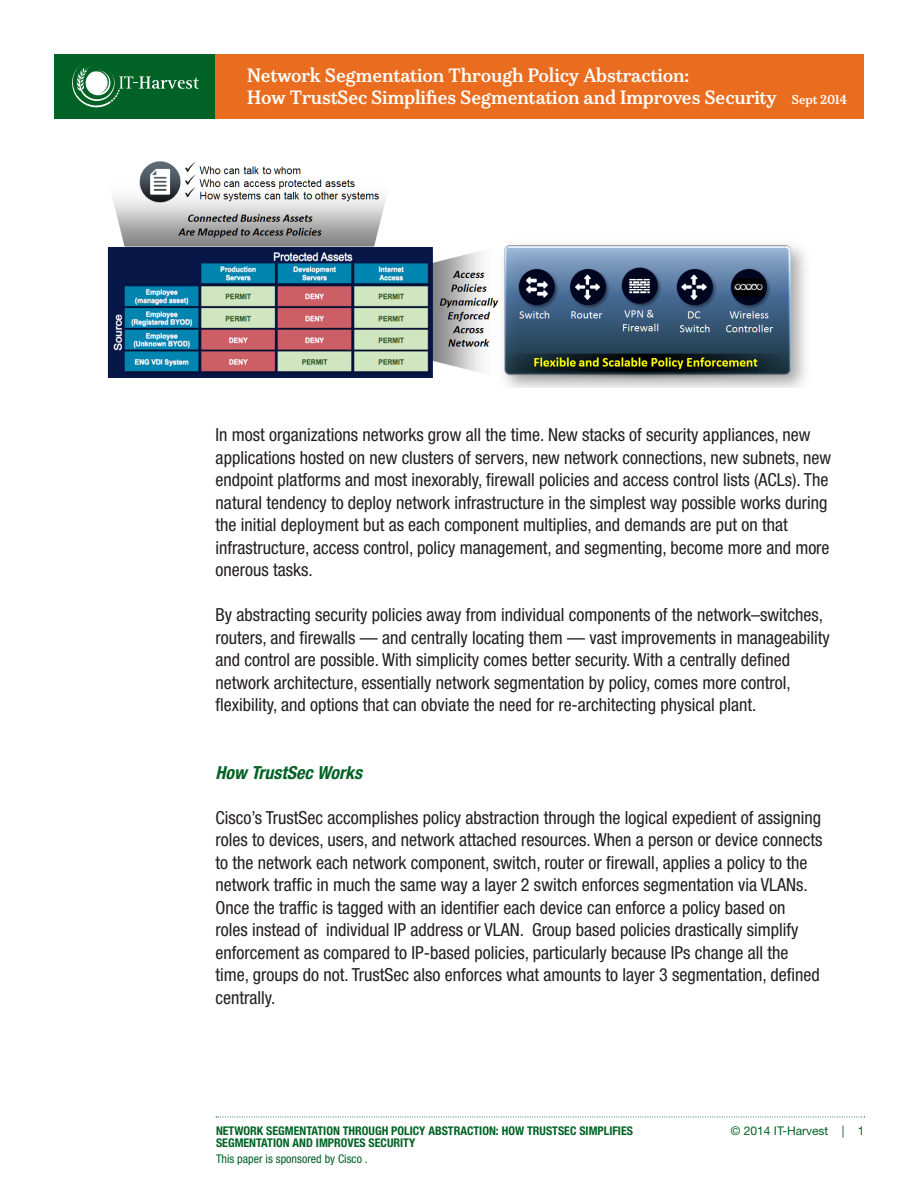
<style>
.page{position:relative;width:918px;height:1188px;background:#fff}
.page>*{position:absolute;margin:0;border:0;box-sizing:border-box;transform-origin:0 0}
.t1{font:condensed 18px/22.5px "Helvetica Neue LT Std";color:#231f20}
.t2{font:700 18px/22.5px "Durant";letter-spacing:-.005em;color:#fff}
.t3{font:italic 700 condensed 18px "Helvetica Neue LT Std";color:#006224}
.t4{font:700 condensed 12px "Helvetica Neue LT Std";color:#006224}
.t5{font:condensed 12px "Helvetica Neue LT Std";color:#006224}
.t6{font:12px "Helvetica Neue LT Std";color:#006224}
.s1{font-size:12px}
</style>
<div class="page">
<div style="left:54px;top:54px;width:162px;height:65px;background:#006224"></div>
<svg style="left:216px;top:1117px;width:649px;height:1px"></svg>
<div style="left:216px;top:54px;width:648px;height:65px;background:#ea6d1f"></div>
<svg style="left:72px;top:66px;width:127px;height:42px"></svg>
<img style="left:107px;top:161px;width:699px;height:226px">
<p class="t2" style="left:247px;top:64px;width:601px">Network Segmentation Through Policy Abstraction:<br>How TrustSec Simplifies Segmentation and Improves Security <span class="s1">Sept 2014</span></p>
<p class="t1" style="left:216px;top:423px;width:617px">In most organizations networks grow all the time. New stacks of security appliances, new applications hosted on new clusters of servers, new network connections, new subnets, new endpoint platforms and most inexorably, firewall policies and access control lists (ACLs). The natural tendency to deploy network infrastructure in the simplest way possible works during the initial deployment but as each component multiplies, and demands are put on that infrastructure, access control, policy management, and segmenting, become more and more onerous tasks.</p>
<p class="t1" style="left:216px;top:603px;width:616px">By abstracting security policies away from individual components of the network–switches, routers, and firewalls — and centrally locating them — vast improvements in manageability and control are possible. With simplicity comes better security. With a centrally defined network architecture, essentially network segmentation by policy, comes more control, flexibility, and options that can obviate the need for re-architecting physical plant.</p>
<p class="t3" style="left:216px;top:761px;width:148px">How TrustSec Works</p>
<p class="t1" style="left:216px;top:806px;width:608px">Cisco’s TrustSec accomplishes policy abstraction through the logical expedient of assigning roles to devices, users, and network attached resources. When a person or device connects to the network each network component, switch, router or firewall, applies a policy to the network traffic in much the same way a layer 2 switch enforces segmentation via VLANs.<br>Once the traffic is tagged with an identifier each device can enforce a policy based on<br>roles instead of individual IP address or VLAN. Group based policies drastically simplify enforcement as compared to IP-based policies, particularly because IPs change all the time, groups do not. TrustSec also enforces what amounts to layer 3 segmentation, defined centrally.</p>
<p class="t4" style="left:216px;top:1123px;width:419px">NETWORK SEGMENTATION THROUGH POLICY ABSTRACTION: HOW TRUSTSEC SIMPLIFIES</p>
<p class="t6" style="left:731px;top:1123px;width:135px">© 2014 IT-Harvest | 1</p>
<p class="t4" style="left:216px;top:1136px;width:201px">SEGMENTATION AND IMPROVES SECURITY</p>
<p class="t5" style="left:216px;top:1151px;width:153px">This paper is sponsored by Cisco .</p>
</div>
